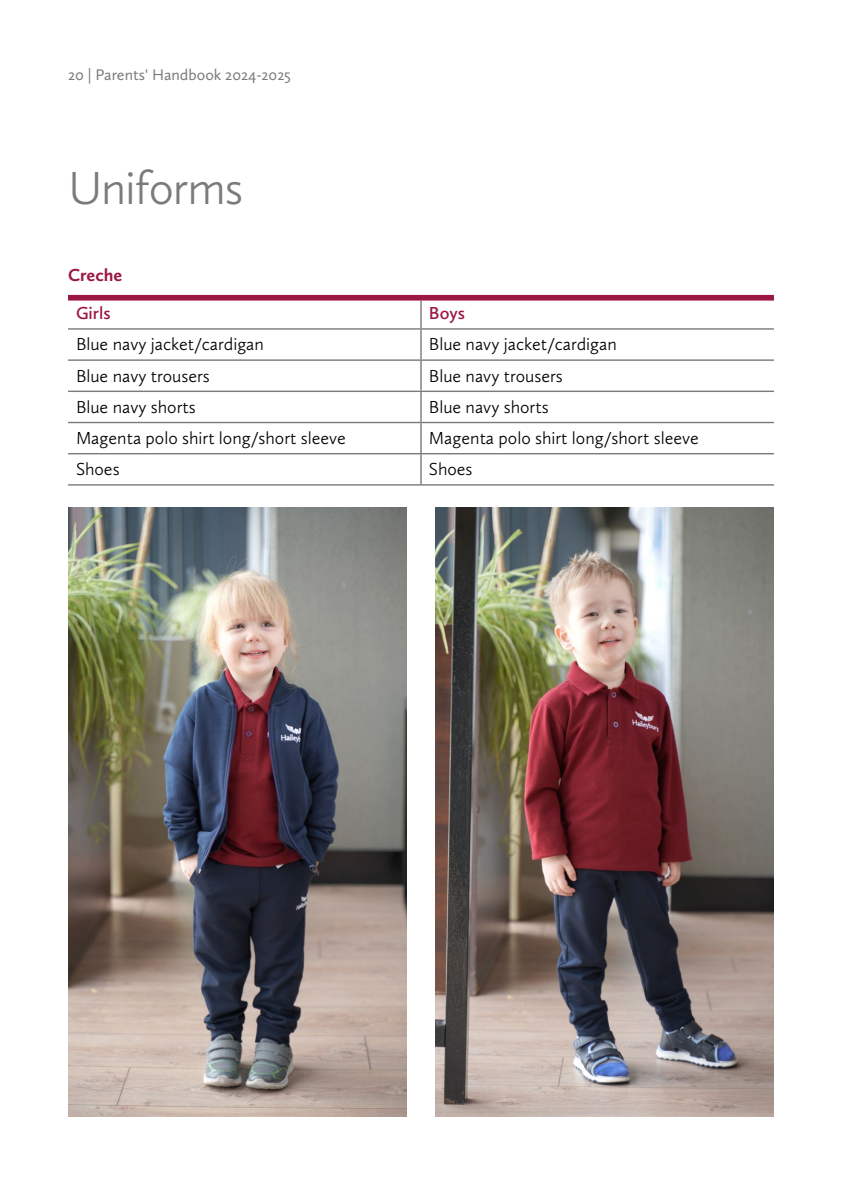
<style>
.page{position:relative;width:842px;height:1191px;background:#fff}
.page>*{position:absolute;margin:0;border:0;box-sizing:border-box;transform-origin:0 0}
.t1{font:300 48px "Calluna Sans";letter-spacing:-.02em;color:#7c7b7b}
.t2{font:300 18px "Calluna Sans";color:#000}
.t3{font:600 18px "Calluna Sans";color:#9b1844}
.t4{font:700 18px "Calluna Sans";color:#9b1844}
.t5{font:16px "Calluna Sans";color:#7c7b7b}
</style>
<div class="page">
<hr style="left:420px;top:300px;width:2px;height:28px;background:#7c7b7b">
<hr style="left:68px;top:328px;width:353px;height:2px;background:#7c7b7b">
<hr style="left:421px;top:328px;width:353px;height:2px;background:#7c7b7b">
<hr style="left:420px;top:330px;width:2px;height:29px;background:#7c7b7b">
<hr style="left:68px;top:359px;width:353px;height:2px;background:#7c7b7b">
<hr style="left:421px;top:359px;width:353px;height:2px;background:#7c7b7b">
<hr style="left:420px;top:361px;width:2px;height:29px;background:#7c7b7b">
<hr style="left:68px;top:390px;width:353px;height:2px;background:#7c7b7b">
<hr style="left:421px;top:390px;width:353px;height:2px;background:#7c7b7b">
<hr style="left:420px;top:392px;width:2px;height:30px;background:#7c7b7b">
<hr style="left:68px;top:422px;width:353px;height:1px;background:#7c7b7b">
<hr style="left:421px;top:422px;width:353px;height:1px;background:#7c7b7b">
<hr style="left:420px;top:423px;width:2px;height:30px;background:#7c7b7b">
<hr style="left:68px;top:453px;width:353px;height:1px;background:#7c7b7b">
<hr style="left:421px;top:453px;width:353px;height:1px;background:#7c7b7b">
<hr style="left:420px;top:454px;width:2px;height:30px;background:#7c7b7b">
<hr style="left:68px;top:484px;width:353px;height:1px;background:#7c7b7b">
<hr style="left:421px;top:484px;width:353px;height:1px;background:#7c7b7b">
<div style="left:68px;top:295px;width:353px;height:5px;background:#9b1844"></div>
<div style="left:421px;top:295px;width:353px;height:5px;background:#9b1844"></div>
<img style="left:68px;top:507px;width:339px;height:609px">
<img style="left:435px;top:507px;width:339px;height:609px">
<p class="t5" style="left:68px;top:65px;width:224px">20 | Parents' Handbook 2024-2025</p>
<h1 class="t1" style="left:68px;top:160px;width:177px">Uniforms</h1>
<p class="t4" style="left:68px;top:263px;width:56px">Creche</p>
<p class="t3" style="left:76px;top:302px;width:36px">Girls</p>
<p class="t3" style="left:429px;top:302px;width:38px">Boys</p>
<p class="t2" style="left:76px;top:333px;width:189px">Blue navy jacket/cardigan</p>
<p class="t2" style="left:429px;top:333px;width:189px">Blue navy jacket/cardigan</p>
<p class="t2" style="left:76px;top:365px;width:135px">Blue navy trousers</p>
<p class="t2" style="left:429px;top:365px;width:135px">Blue navy trousers</p>
<p class="t2" style="left:76px;top:396px;width:121px">Blue navy shorts</p>
<p class="t2" style="left:429px;top:396px;width:121px">Blue navy shorts</p>
<p class="t2" style="left:76px;top:427px;width:271px">Magenta polo shirt long/short sleeve</p>
<p class="t2" style="left:429px;top:427px;width:271px">Magenta polo shirt long/short sleeve</p>
<p class="t2" style="left:76px;top:458px;width:45px">Shoes</p>
<p class="t2" style="left:429px;top:458px;width:45px">Shoes</p>
</div>
